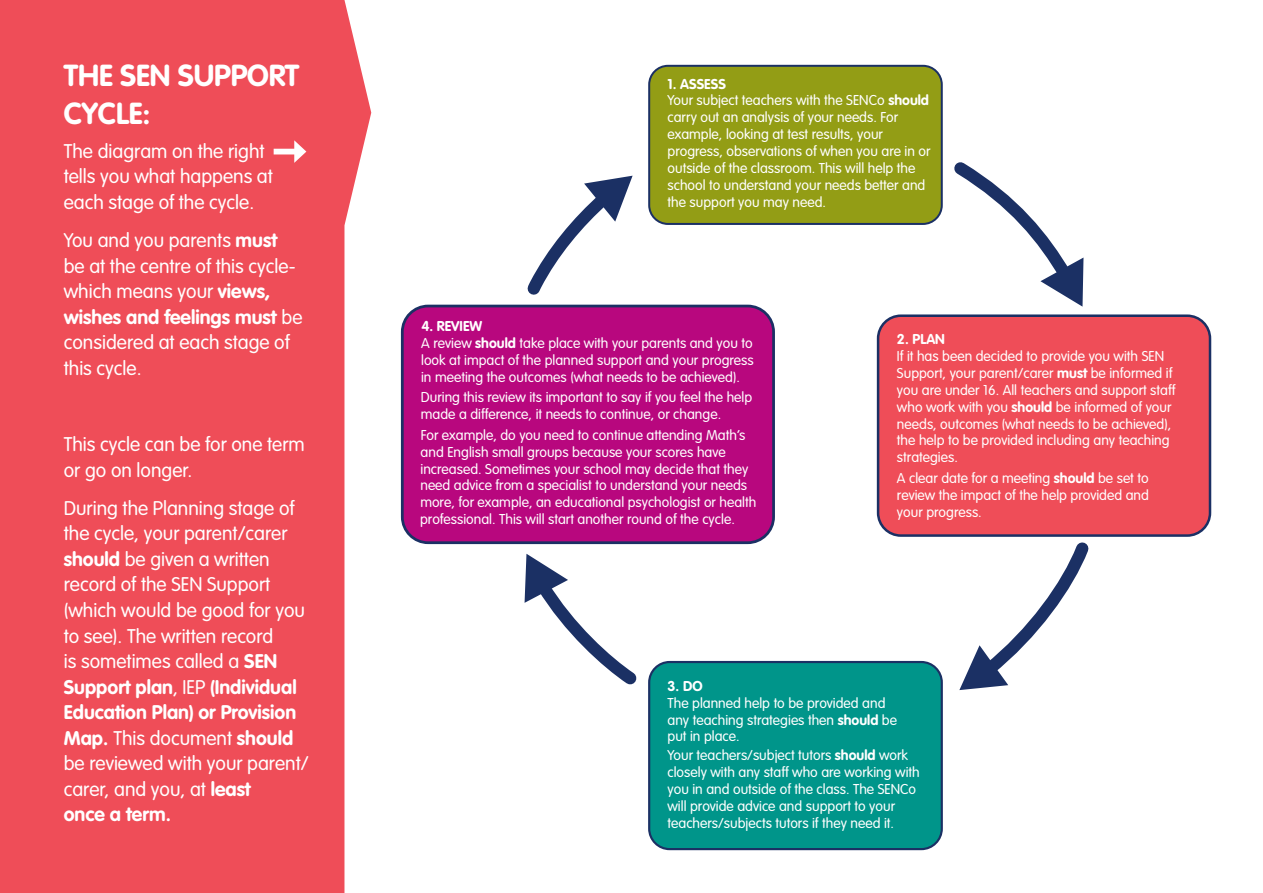
<style>
.page{position:relative;width:1263px;height:893px;background:#fff}
.page>*{position:absolute;margin:0;border:0;box-sizing:border-box;transform-origin:0 0}
.t1{font:700 30px/37.5px "VAG Rounded LT";letter-spacing:-.005em;color:#fff}
.t2{font:300 19.5px/25.5px "VAG Rounded LT";color:#fff}
.t3{font:300 14.1px/17px "VAG Rounded LT";color:#fff}
.t4{font:700 14.1px "VAG Rounded LT";color:#fff}
.s1{font-weight:700}
</style>
<div class="page">
<div style="left:0;top:0;width:371px;height:893px;background:#ef4d58"></div>
<svg style="left:524px;top:554px;width:113px;height:131px"></svg>
<svg style="left:959px;top:542px;width:130px;height:148px"></svg>
<svg style="left:954px;top:162px;width:129px;height:145px"></svg>
<svg style="left:517px;top:176px;width:116px;height:129px"></svg>
<div style="left:649px;top:66px;width:293px;height:158px;background:#939d15;border-radius:19px"></div>
<div style="left:648px;top:65px;width:295px;height:160px;border:2px solid #1b3064;border-radius:19px"></div>
<div style="left:649px;top:662px;width:293px;height:187px;background:#00958a;border-radius:20px"></div>
<div style="left:648px;top:661px;width:295px;height:189px;border:2px solid #1b3064;border-radius:20px"></div>
<div style="left:402px;top:306px;width:371px;height:237px;background:#b8077e;border-radius:26px"></div>
<div style="left:401px;top:305px;width:374px;height:239px;border:3px solid #1b3064;border-radius:26px"></div>
<div style="left:878px;top:316px;width:332px;height:220px;background:#ef4d58;border-radius:23px"></div>
<div style="left:877px;top:314px;width:334px;height:223px;border:3px solid #1b3064;border-radius:23px"></div>
<div style="left:274px;top:149px;width:24px;height:5px;background:#fff"></div>
<svg style="left:294px;top:140px;width:12px;height:23px"></svg>
<h1 class="t1" style="left:64px;top:58px;width:237px">THE SEN SUPPORT<br>CYCLE:</h1>
<h2 class="t2" style="left:64px;top:139px;width:211px">The diagram on the right tells you what happens at each stage of the cycle.</h2>
<h2 class="t2" style="left:64px;top:228px;width:240px">You and you parents <span class="s1">must </span>be at the centre of this cycle&shy;which means your <span class="s1">views, wishes and feelings must</span> be considered at each stage of this cycle.</h2>
<h2 class="t2" style="left:64px;top:432px;width:243px">This cycle can be for one term or go on longer.</h2>
<p class="t2" style="left:64px;top:496px;width:246px">During the Planning stage of the cycle, your parent/carer <span class="s1">should</span> be given a written record of the SEN Support (which would be good for you to see). The written record<br>is sometimes called a <span class="s1">SEN<br>Support plan</span>, IEP <span class="s1">(Individual<br>Education Plan) or Provision<br>Map.</span> This document <span class="s1">should </span>be reviewed with your parent/ carer, and you, at <span class="s1">least<br>once a term.</span></p>
<p class="t3" style="left:667px;top:76px;width:265px"><span class="s1">1. ASSESS<br></span>Your subject teachers with the SENCo <span class="s1">should </span>carry out an analysis of your needs. For example, looking at test results, your progress, observations of when you are in or outside of the classroom. This will help the school to understand your needs better and the support you may need.</p>
<p class="t3" style="left:421px;top:318px;width:334px"><span class="s1">4. REVIEW<br></span>A review <span class="s1">should</span> take place with your parents and you to look at impact of the planned support and your progress in meeting the outcomes (what needs to be achieved).</p>
<p class="t3" style="left:421px;top:390px;width:333px">During this review its important to say if you feel the help made a difference, it needs to continue, or change.</p>
<p class="t3" style="left:420px;top:427px;width:338px">For example, do you need to continue attending Math’s and English small groups because your scores have increased. Sometimes your school may decide that they need advice from a specialist to understand your needs more, for example, an educational psychologist or health professional. This will start another round of the cycle.</p>
<p class="t4" style="left:897px;top:331px;width:49px">2. PLAN</p>
<p class="t3" style="left:897px;top:348px;width:280px">If it has been decided to provide you with SEN Support, your parent/carer <span class="s1">must</span> be informed if you are under 16. All teachers and support staff who work with you <span class="s1">should</span> be informed of your needs, outcomes (what needs to be achieved), the help to be provided including any teaching strategies.</p>
<p class="t3" style="left:897px;top:470px;width:254px;text-align:justify">A clear date for a meeting <span class="s1">should</span> be set to review the impact of the help provided and your progress.</p>
<p class="t4" style="left:667px;top:677px;width:37px">3. DO</p>
<p class="t3" style="left:667px;top:695px;width:231px">The planned help to be provided and any teaching strategies then <span class="s1">should</span> be put in place.</p>
<p class="t3" style="left:667px;top:747px;width:254px">Your teachers/subject tutors <span class="s1">should</span> work closely with any staff who are working with you in and outside of the class. The SENCo will provide advice and support to your teachers/subjects tutors if they need it.</p>
</div>
